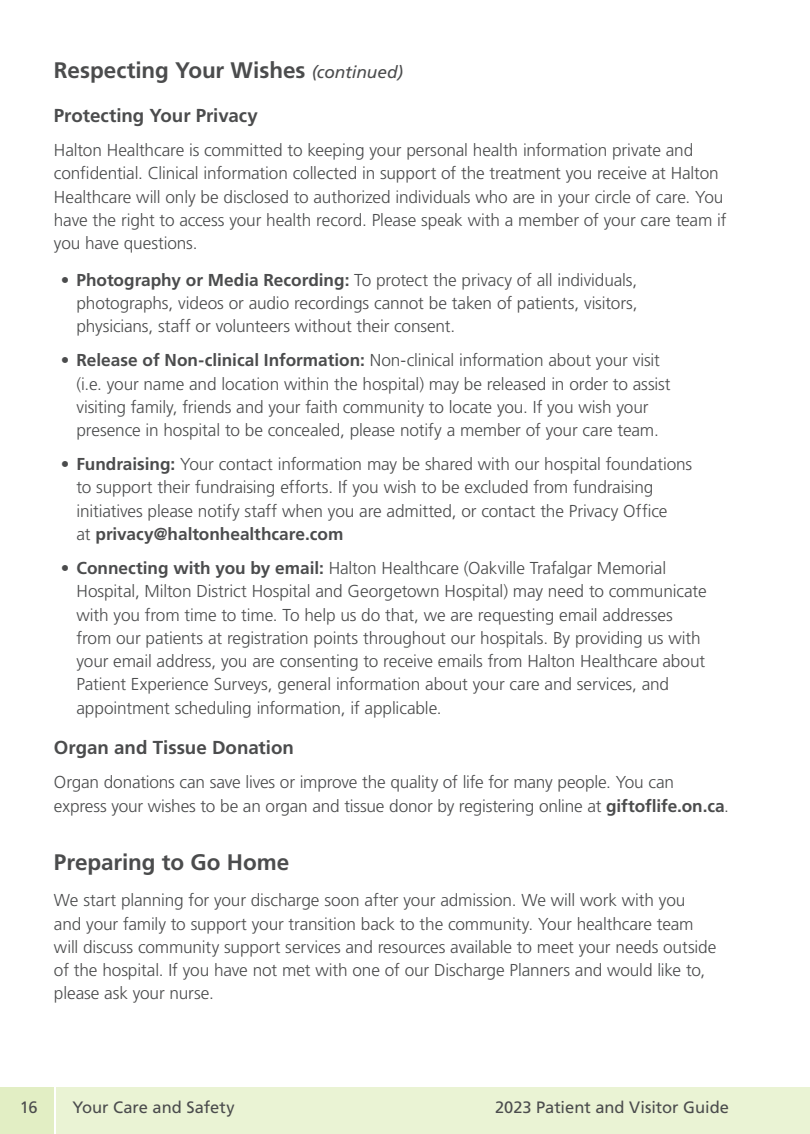
<style>
.page{position:relative;width:810px;height:1134px;background:#fff}
.page>*{position:absolute;margin:0;border:0;box-sizing:border-box;transform-origin:0 0}
.t1{font:700 22.5px "Frutiger LT Std";color:#4b4c4d}
.t2{font:700 18.75px "Frutiger LT Std";letter-spacing:-.005em;color:#4b4c4d}
.t3{font:300 17.25px/23.2px "Frutiger LT Std";letter-spacing:-.01em;color:#4b4c4d}
.t4{font:16.5px "Frutiger LT Std";letter-spacing:-.005em;color:#4b4c4d}
.s1{font-weight:400;font-style:italic;font-size:17.25px}
.s2{font-weight:700}
</style>
<div class="page">
<div style="left:56px;top:1087px;width:754px;height:47px;background:#eaf3d4"></div>
<div style="left:0;top:1087px;width:54px;height:47px;background:#e2eec4"></div>
<h1 class="t1" style="left:54px;top:57px;width:351px">Respecting Your Wishes <span class="s1">(continued)</span></h1>
<p class="t2" style="left:54px;top:105px;width:205px">Protecting Your Privacy</p>
<p class="t3" style="left:54px;top:139px;width:674px">Halton Healthcare is committed to keeping your personal health information private and confidential. Clinical information collected in support of the treatment you receive at Halton Healthcare will only be disclosed to authorized individuals who are in your circle of care. You have the right to access your health record. Please speak with a member of your care team if you have questions.</p>
<p class="t3" style="left:76px;top:269px;width:563px;text-align:justify;text-indent:-16px"><span class="s2">• Photography or Media Recording:</span> To protect the privacy of all individuals, photographs, videos or audio recordings cannot be taken of patients, visitors, physicians, staff or volunteers without their consent.</p>
<p class="t3" style="left:76px;top:349px;width:596px;text-indent:-16px"><span class="s2">• Release of Non-clinical Information:</span> Non-clinical information about your visit (i.e. your name and location within the hospital) may be released in order to assist visiting family, friends and your faith community to locate you. If you wish your presence in hospital to be concealed, please notify a member of your care team.</p>
<p class="t3" style="left:76px;top:453px;width:617px;text-indent:-16px"><span class="s2">• Fundraising:</span> Your contact information may be shared with our hospital foundations to support their fundraising efforts. If you wish to be excluded from fundraising initiatives please notify staff when you are admitted, or contact the Privacy Office<br>at <span class="s2">privacy@haltonhealthcare.com</span></p>
<p class="t3" style="left:76px;top:557px;width:632px;text-indent:-16px"><span class="s2">• Connecting with you by email:</span> Halton Healthcare (Oakville Trafalgar Memorial Hospital, Milton District Hospital and Georgetown Hospital) may need to communicate with you from time to time. To help us do that, we are requesting email addresses from our patients at registration points throughout our hospitals. By providing us with your email address, you are consenting to receive emails from Halton Healthcare about Patient Experience Surveys, general information about your care and services, and appointment scheduling information, if applicable.</p>
<p class="t2" style="left:54px;top:737px;width:241px">Organ and Tissue Donation</p>
<p class="t3" style="left:54px;top:771px;width:676px">Organ donations can save lives or improve the quality of life for many people. You can express your wishes to be an organ and tissue donor by registering online at <span class="s2">giftoflife.on.ca</span>.</p>
<h1 class="t1" style="left:54px;top:849px;width:237px">Preparing to Go Home</h1>
<p class="t3" style="left:54px;top:889px;width:664px">We start planning for your discharge soon after your admission. We will work with you and your family to support your transition back to the community. Your healthcare team will discuss community support services and resources available to meet your needs outside of the hospital. If you have not met with one of our Discharge Planners and would like to, please ask your nurse.</p>
<p class="t4" style="left:20px;top:1097px;width:19px">16</p>
<p class="t4" style="left:72px;top:1097px;width:164px">Your Care and Safety</p>
<p class="t4" style="left:495px;top:1097px;width:235px">2023 Patient and Visitor Guide</p>
</div>
